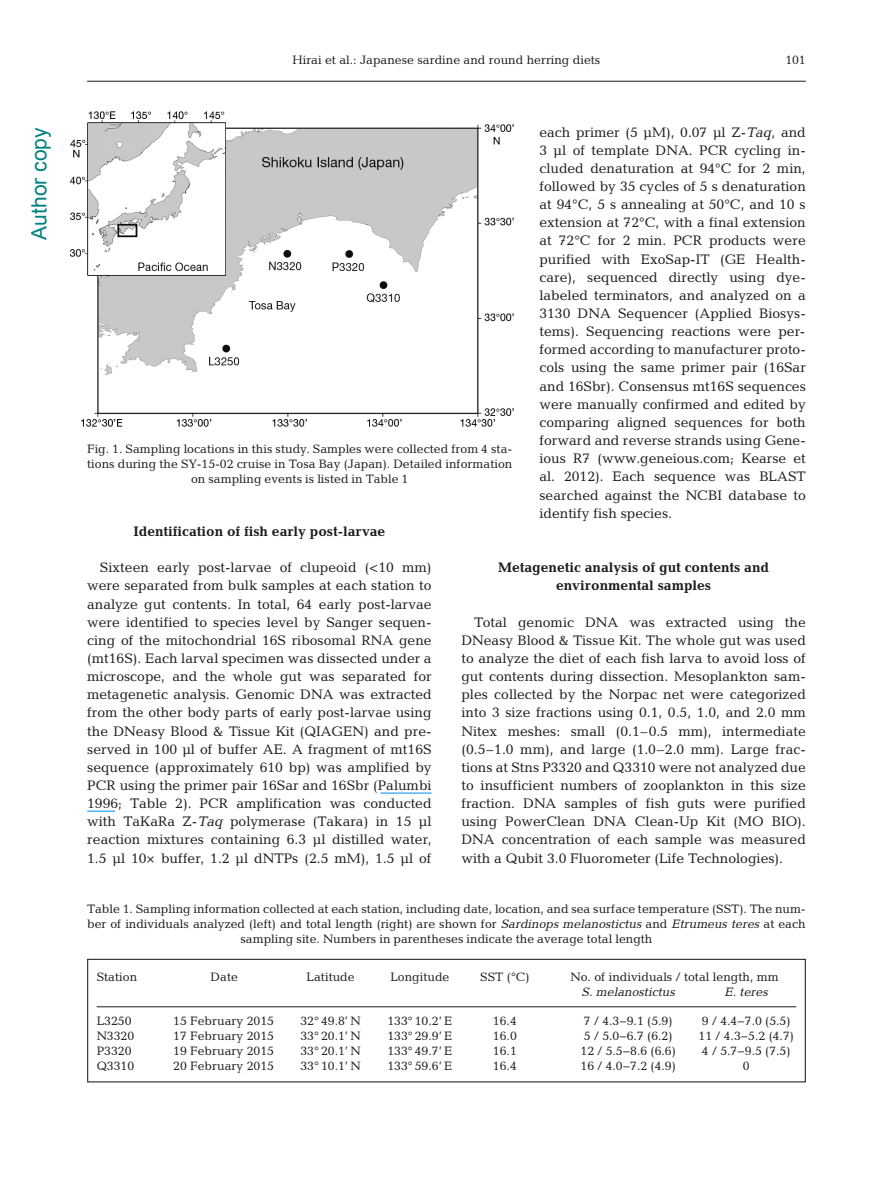
<style>
.page{position:relative;width:893px;height:1178px;background:#fff}
.page>*{position:absolute;margin:0;border:0;box-sizing:border-box;transform-origin:0 0}
.t1{font:21px "Arial";color:#008080}
.t2{font:13.95px/18.1px "Candida";color:#1b1c20;text-align:justify}
.t3{font:700 13.95px/18.1px "Candida";color:#1b1c20;text-align:center}
.t4{font:12.3px/14.7px "Candida";color:#1b1c20;text-align:center}
.t5{font:12.3px "Oblique Straight Plain";color:#1b1c20}
.s1{font-family:"Oblique Straight Plain"}
</style>
<div class="page">
<hr style="left:87px;top:81px;width:719px;height:1px;background:#1b1c20">
<img style="left:70px;top:111px;width:444px;height:316px">
<div style="left:87px;top:959px;width:719px;height:123px;border:1px solid #1b1c20"></div>
<hr style="left:97px;top:1006px;width:699px;height:1px;background:#1b1c20">
<hr style="left:380px;top:792px;width:52px;height:2px;background:#55b1f5">
<hr style="left:87px;top:810px;width:28px;height:2px;background:#55b1f5">
<h1 class="t1" style="left:25px;top:240px;width:114px;rotate:-90deg">Author copy</h1>
<p class="t4" style="left:293px;top:53px;width:309px">Hirai et al.: Japanese sardine and round herring diets</p>
<p class="t4" style="left:785px;top:53px;width:22px">101</p>
<p class="t4" style="left:87px;top:443px;width:427px">Fig. 1. Sampling locations in this study. Samples were collected from 4 sta&shy;tions during the SY-15-02 cruise in Tosa Bay (Japan). Detailed information on sampling events is listed in Table 1</p>
<p class="t2" style="left:539px;top:124px;width:268px">each primer (5 μM), 0.07 μl Z-<span class="s1">Taq</span>, and 3 μl of template DNA. PCR cycling in - cluded denaturation at 94°C for 2 min, followed by 35 cycles of 5 s denaturation at 94°C, 5 s annealing at 50°C, and 10 s extension at 72°C, with a final extension at 72°C for 2 min. PCR products were purified with ExoSap-IT (GE Health&shy;care), sequenced directly using dye&shy;labeled terminators, and analyzed on a 3130 DNA Sequencer (Applied Biosys&shy;tems). Sequencing reactions were per&shy;formed according to manufacturer proto&shy;cols using the same primer pair (16Sar and 16Sbr). Consensus mt16S sequences were manually confirmed and edited by comparing aligned sequences for both forward and reverse strands using Gene - ious R7 (www.geneious.com; Kearse et al. 2012). Each se quence was BLAST searched against the NCBI database to identify fish species.</p>
<p class="t3" style="left:133px;top:523px;width:253px">Identification of fish early post-larvae</p>
<p class="t2" style="left:87px;top:560px;width:346px;text-indent:13px">Sixteen early post-larvae of clupeoid (&lt;10 mm) were separated from bulk samples at each station to analyze gut contents. In total, 64 early post-larvae were identified to species level by Sanger sequen&shy;cing of the mitochondrial 16S ribosomal RNA gene (mt16S). Each larval specimen was dissected under a microscope, and the whole gut was separated for metagenetic analysis. Genomic DNA was extracted from the other body parts of early post-larvae using the DNeasy Blood &amp; Tissue Kit (QIAGEN) and pre&shy;served in 100 μl of buffer AE. A fragment of mt16S sequence (approximately 610 bp) was amplified by PCR using the primer pair 16Sar and 16Sbr (Palumbi 1996; Table 2). PCR amplification was conducted with TaKaRa Z-<span class="s1">Taq</span> polymerase (Takara) in 15 μl reaction mixtures containing 6.3 μl distilled water, 1.5 μl 10× buffer, 1.2 μl dNTPs (2.5 mM), 1.5 μl of</p>
<p class="t3" style="left:498px;top:560px;width:272px">Metagenetic analysis of gut contents and environmental samples</p>
<p class="t2" style="left:461px;top:614px;width:346px;text-indent:13px">Total genomic DNA was extracted using the DNeasy Blood &amp; Tissue Kit. The whole gut was used to analyze the diet of each fish larva to avoid loss of gut contents during dissection. Mesoplankton sam&shy;ples collected by the Norpac net were categorized into 3 size fractions using 0.1, 0.5, 1.0, and 2.0 mm Nitex meshes: small (0.1–0.5 mm), intermediate (0.5–1.0 mm), and large (1.0–2.0 mm). Large frac&shy;tions at Stns P3320 and Q3310 were not analyzed due to insufficient numbers of zooplankton in this size fraction. DNA samples of fish guts were purified using PowerClean DNA Clean-Up Kit (MO BIO).<br>DNA concentration of each sample was measured with a Qubit 3.0 Fluorometer (Life Technologies).</p>
<p class="t4" style="left:87px;top:903px;width:720px">Table 1. Sampling information collected at each station, including date, location, and sea surface temperature (SST). The num&shy;ber of individuals analyzed (left) and total length (right) are shown for <span class="s1">Sardinops melanostictus</span> and <span class="s1">Etrumeus teres</span> at each sampling site. Numbers in parentheses indicate the average total length</p>
<p class="t4" style="left:97px;top:971px;width:42px">Station</p>
<p class="t4" style="left:211px;top:971px;width:29px">Date</p>
<p class="t4" style="left:307px;top:971px;width:50px">Latitude</p>
<p class="t4" style="left:390px;top:971px;width:60px">Longitude</p>
<p class="t4" style="left:480px;top:971px;width:51px">SST (°C)</p>
<p class="t4" style="left:571px;top:971px;width:210px">No. of individuals / total length, mm</p>
<p class="t5" style="left:582px;top:987px;width:95px">S. melanostictus</p>
<p class="t5" style="left:725px;top:987px;width:45px">E. teres</p>
<p class="t4" style="left:97px;top:1015px;width:36px">L3250</p>
<p class="t4" style="left:173px;top:1015px;width:102px">15 February 2015</p>
<p class="t4" style="left:300px;top:1015px;width:62px">32° 49.8’ N</p>
<p class="t4" style="left:387px;top:1015px;width:66px">133° 10.2’ E</p>
<p class="t4" style="left:493px;top:1015px;width:25px">16.4</p>
<p class="t4" style="left:584px;top:1015px;width:90px">7 / 4.3−9.1 (5.9)</p>
<p class="t4" style="left:702px;top:1015px;width:90px">9 / 4.4−7.0 (5.5)</p>
<p class="t4" style="left:97px;top:1030px;width:39px">N3320</p>
<p class="t4" style="left:173px;top:1030px;width:102px">17 February 2015</p>
<p class="t4" style="left:300px;top:1030px;width:62px">33° 20.1’ N</p>
<p class="t4" style="left:387px;top:1030px;width:66px">133° 29.9’ E</p>
<p class="t4" style="left:493px;top:1030px;width:25px">16.0</p>
<p class="t4" style="left:584px;top:1030px;width:90px">5 / 5.0−6.7 (6.2)</p>
<p class="t4" style="left:698px;top:1030px;width:97px">11 / 4.3−5.2 (4.7)</p>
<p class="t4" style="left:97px;top:1045px;width:36px">P3320</p>
<p class="t4" style="left:173px;top:1045px;width:102px">19 February 2015</p>
<p class="t4" style="left:300px;top:1045px;width:62px">33° 20.1’ N</p>
<p class="t4" style="left:387px;top:1045px;width:66px">133° 49.7’ E</p>
<p class="t4" style="left:493px;top:1045px;width:25px">16.1</p>
<p class="t4" style="left:580px;top:1045px;width:97px">12 / 5.5−8.6 (6.6)</p>
<p class="t4" style="left:702px;top:1045px;width:90px">4 / 5.7−9.5 (7.5)</p>
<p class="t4" style="left:97px;top:1059px;width:39px">Q3310</p>
<p class="t4" style="left:173px;top:1059px;width:102px">20 February 2015</p>
<p class="t4" style="left:300px;top:1059px;width:62px">33° 10.1’ N</p>
<p class="t4" style="left:387px;top:1059px;width:66px">133° 59.6’ E</p>
<p class="t4" style="left:493px;top:1059px;width:25px">16.4</p>
<p class="t4" style="left:580px;top:1059px;width:97px">16 / 4.0−7.2 (4.9)</p>
<p class="t4" style="left:743px;top:1059px;width:8px">0</p>
</div>
